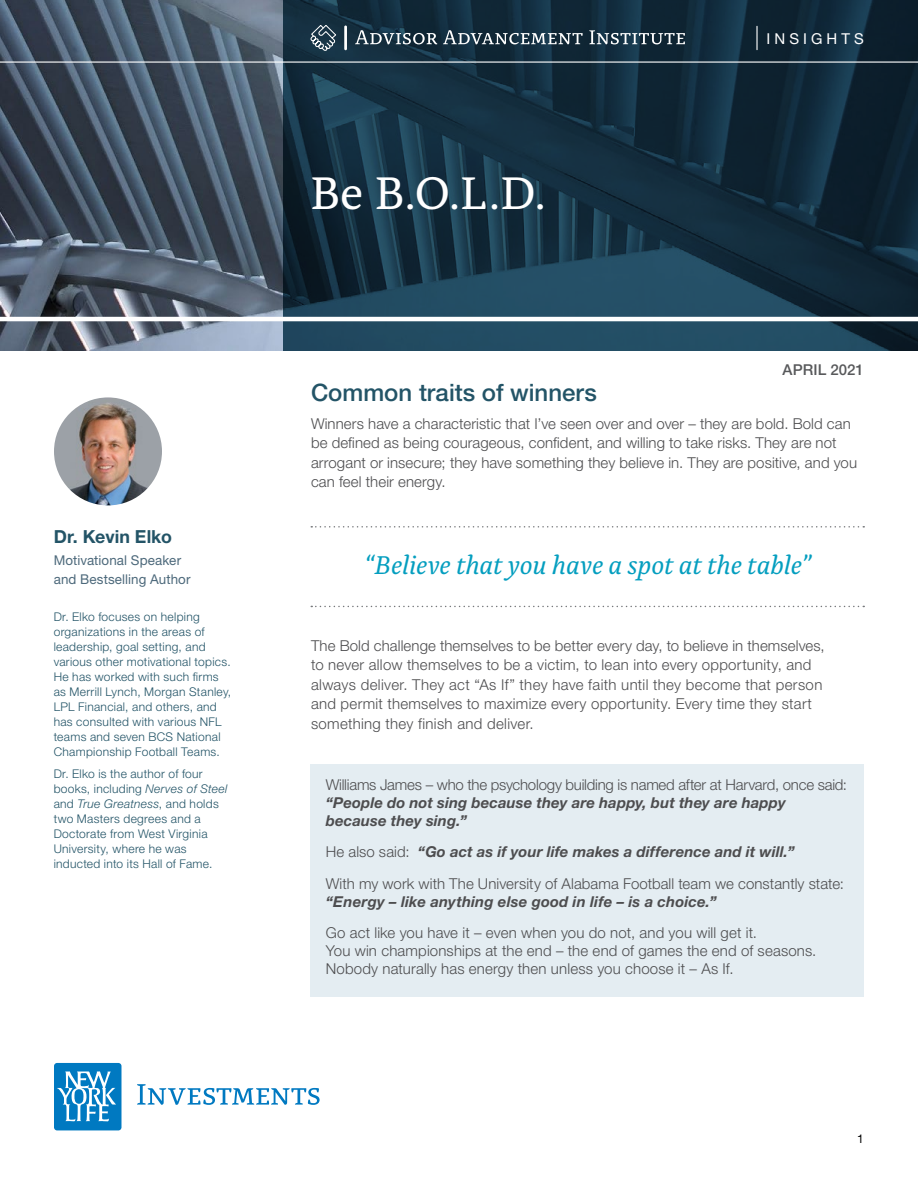
<style>
.page{position:relative;width:918px;height:1188px;background:#fff}
.page>*{position:absolute;margin:0;border:0;box-sizing:border-box;transform-origin:0 0}
.t1{font:48px "Alda Pro";color:#fff}
.italic{font:italic 27px "Alda Pro";letter-spacing:-.005em;color:#049ebf}
.K_Middle_sized_head{font:500 24px "Helvetica Neue LT Pro";color:#235467}
.t2{font:700 18px "Helvetica Neue LT Pro";letter-spacing:.005em;color:#235467}
.K_body_text{font:300 15px/19.5px "Helvetica Neue LT Pro";letter-spacing:.01em;color:#4d4d4f}
.italic-2{font:300 15px/18px "Helvetica Neue LT Pro";letter-spacing:.005em;color:#4d4d4f}
.italic-3{font:300 15px/18px "Helvetica Neue LT Pro";letter-spacing:-.015em;color:#4d4d4f}
.italic-4{font:italic 700 15px "Helvetica Neue LT Std";letter-spacing:.005em;color:#4d4d4f}
.t3{font:500 15px "Helvetica Neue LT Pro";letter-spacing:.005em;color:#58595b}
.t4{font:15px "Helvetica Neue LT Pro";letter-spacing:.275em;color:#fff}
.t5{font:13.5px/19.5px "Helvetica Neue LT Pro";letter-spacing:.01em;color:#4d697b}
.t6{font:300 12px/15px "Helvetica Neue LT Pro";letter-spacing:.025em;color:#235467}
.t7{font:italic 300 12px "Helvetica Neue LT Std";letter-spacing:.02em;color:#235467}
.t8{font:12px "Helvetica Neue LT Pro";color:#000}
.s1{font-family:"Helvetica Neue LT Std";font-style:italic}
.s2{font-family:"Helvetica Neue LT Pro";font-style:normal}
.s3{font-family:"Helvetica Neue LT Std";font-weight:700;font-style:italic}
.s4{font-family:"Helvetica Neue LT Pro";font-weight:300;font-style:normal}
</style>
<div class="page">
<img style="left:0;top:0;width:284px;height:351px">
<svg style="left:284px;top:0;width:634px;height:351px;background:#163244"></svg>
<hr style="left:0;top:317px;width:918px;height:4px;background:#fff">
<hr style="left:0;top:62px;width:918px;height:1px;background:#fff">
<svg style="left:355px;top:30px;width:82px;height:14px"></svg>
<svg style="left:443px;top:30px;width:140px;height:14px;background:#516470"></svg>
<svg style="left:589px;top:30px;width:96px;height:14px"></svg>
<hr style="left:344px;top:26px;width:3px;height:24px;background:#fff">
<svg style="left:309px;top:24px;width:28px;height:28px"></svg>
<hr style="left:756px;top:26px;width:2px;height:24px;background:#fff">
<svg style="left:54px;top:1063px;width:266px;height:67px"></svg>
<img style="left:54px;top:397px;width:108px;height:108px;border-radius:54px">
<div style="left:311px;top:764px;width:553px;height:232px;background:#e4edf2"></div>
<svg style="left:311px;top:526px;width:553px;height:2px"></svg>
<svg style="left:311px;top:606px;width:553px;height:1px"></svg>
<p class="t2" style="left:54px;top:526px;width:120px">Dr. Kevin Elko</p>
<p class="t5" style="left:54px;top:550px;width:138px">Motivational Speaker and Bestselling Author</p>
<p class="t6" style="left:54px;top:609px;width:179px">Dr. Elko focuses on helping organizations in the areas of leadership, goal setting, and various other motivational topics.<br>He has worked with such firms as Merrill Lynch, Morgan Stanley,<br>LPL Financial, and others, and has consulted with various NFL teams and seven BCS National<br>Championship Football Teams.</p>
<p class="t6" style="left:54px;top:766px;width:175px">Dr. Elko is the author of four books, including <span class="s1">Nerves of Steel</span></p>
<p class="t7" style="left:54px;top:796px;width:167px"><span class="s2">and</span> True Greatness<span class="s2">, and holds</span></p>
<p class="t6" style="left:54px;top:811px;width:160px">two Masters degrees and a<br>Doctorate from West Virginia<br>University, where he was inducted into its Hall of Fame.</p>
<h1 class="t1" style="left:310px;top:157px;width:237px">Be B.O.L.D.</h1>
<p class="t4" style="left:766px;top:29px;width:99px">INSIGHTS</p>
<p class="t3" style="left:783px;top:360px;width:83px">APRIL 2021</p>
<p class="K_Middle_sized_head" style="left:311px;top:378px;width:287px">Common traits of winners</p>
<p class="K_body_text" style="left:311px;top:414px;width:548px">Winners have a characteristic that I’ve seen over and over – they are bold. Bold can be defined as being courageous, confident, and willing to take risks. They are not arrogant or insecure; they have something they believe in. They are positive, and you can feel their energy.</p>
<p class="italic" style="left:364px;top:544px;width:449px">“Believe that you have a spot at the table”</p>
<p class="K_body_text" style="left:311px;top:635px;width:515px">The Bold challenge themselves to be better every day, to believe in themselves, to never allow themselves to be a victim, to lean into every opportunity, and always deliver. They act “As If” they have faith until they become that person and permit themselves to maximize every opportunity. Every time they start something they finish and deliver.</p>
<p class="italic-3" style="left:326px;top:775px;width:523px">Williams James – who the psychology building is named after at Harvard, once said: <span class="s3">“People do not sing because they are happy, but they are happy because they sing.”</span></p>
<p class="italic-4" style="left:326px;top:842px;width:470px"><span class="s4">He also said:</span> “Go act as if your life makes a difference and it will.”</p>
<p class="italic-2" style="left:326px;top:874px;width:520px">With my work with The University of Alabama Football team we constantly state: <span class="s3">“Energy – like anything else good in life – is a choice.”</span></p>
<p class="italic-2" style="left:326px;top:923px;width:492px">Go act like you have it – even when you do not, and you will get it.<br>You win championships at the end – the end of games the end of seasons.<br>Nobody naturally has energy then unless you choose it – As If.</p>
<p class="t8" style="left:857px;top:1131px;width:8px">1</p>
</div>
